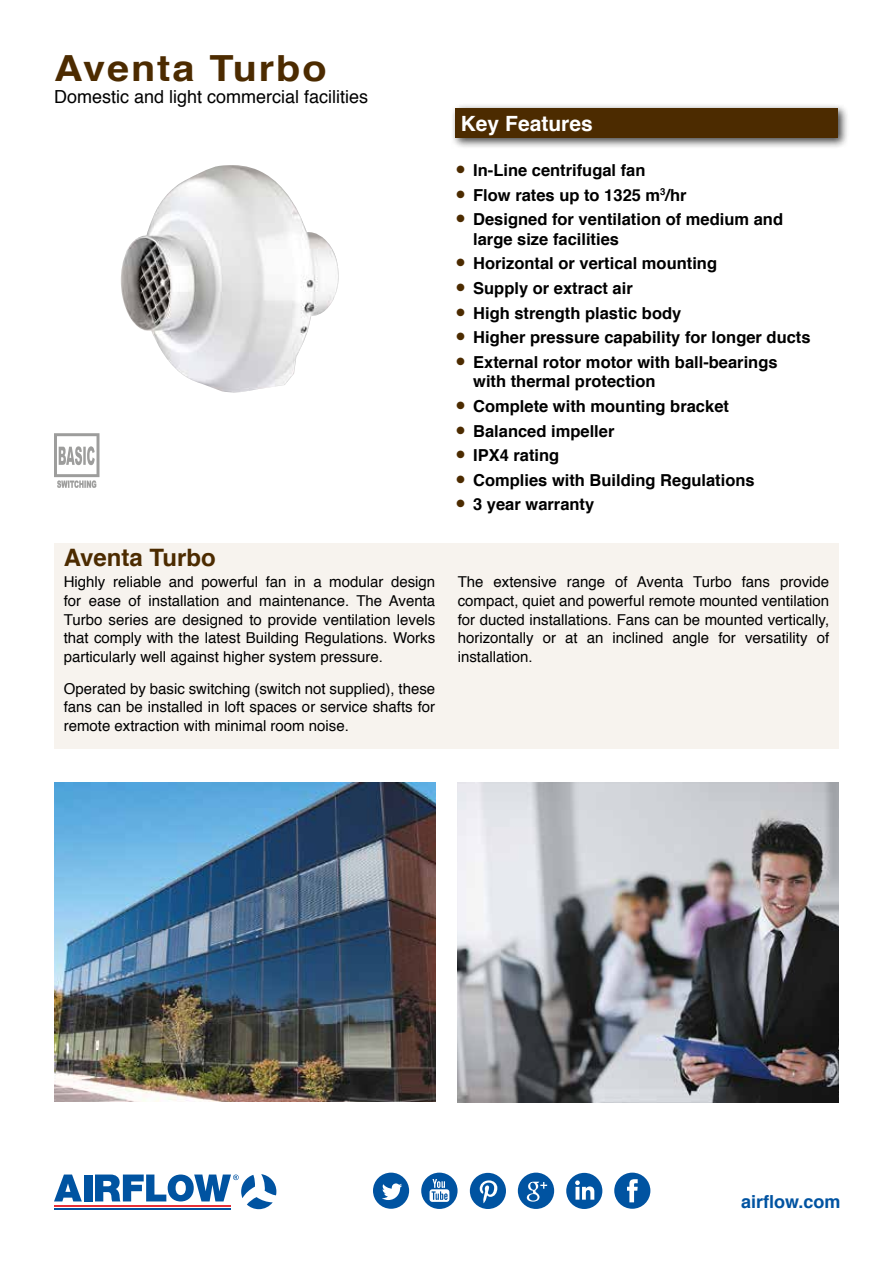
<style>
.page{position:relative;width:893px;height:1263px;background:#fff}
.page>*{position:absolute;margin:0;border:0;box-sizing:border-box;transform-origin:0 0}
.t1{font:700 36px "Helvetica";letter-spacing:.05em;color:#4c2b00;scale:1.1 1}
.t2{font:700 24px "Helvetica";color:#4c2b00}
.t3{font:700 21px "Helvetica";color:#fff}
.t4{font:18px "Helvetica";color:#000}
.t5{font:700 18px "Helvetica";color:#0053a1}
.t6{font:700 16.5px/19.5px "Helvetica";color:#000}
.t7{font:15px/18.8px "Helvetica";color:#000;text-align:justify}
</style>
<div class="page">
<svg style="left:614px;top:1172px;width:36px;height:37px"></svg>
<svg style="left:373px;top:1172px;width:36px;height:37px"></svg>
<svg style="left:470px;top:1173px;width:36px;height:36px"></svg>
<svg style="left:518px;top:1172px;width:36px;height:37px"></svg>
<svg style="left:566px;top:1173px;width:36px;height:36px"></svg>
<svg style="left:421px;top:1172px;width:37px;height:37px"></svg>
<svg style="left:54px;top:1174px;width:28px;height:27px"></svg>
<div style="left:84px;top:1174px;width:9px;height:27px;background:#0053a1"></div>
<hr style="left:54px;top:1205px;width:177px;height:1px;background:#e73037">
<hr style="left:54px;top:1208px;width:177px;height:1px;background:#0053a1">
<svg style="left:95px;top:1174px;width:181px;height:35px"></svg>
<div style="left:450px;top:103px;width:399px;height:46px;background:#000;opacity:.75"></div>
<div style="left:455px;top:108px;width:383px;height:30px;background:#4c2b00"></div>
<img style="left:121px;top:165px;width:218px;height:228px">
<div style="left:54px;top:543px;width:785px;height:205px;background:#f7f3ee"></div>
<svg style="left:54px;top:433px;width:45px;height:55px"></svg>
<img style="left:458px;top:782px;width:381px;height:320px">
<img style="left:54px;top:782px;width:381px;height:319px">
<h1 class="t1" style="left:54px;top:39px;width:249px">Aventa Turbo</h1>
<p class="t4" style="left:54px;top:82px;width:316px">Domestic and light commercial facilities</p>
<h2 class="t2" style="left:64px;top:538px;width:154px">Aventa Turbo</h2>
<p class="t7" style="left:64px;top:573px;width:373px">Highly reliable and powerful fan in a modular design for ease of installation and maintenance. The Aventa Turbo series are designed to provide ventilation levels that comply with the latest Building Regulations. Works particularly well against higher system pressure.</p>
<p class="t7" style="left:64px;top:679px;width:373px">Operated by basic switching (switch not supplied), these fans can be installed in loft spaces or service shafts for remote extraction with minimal room noise.</p>
<h3 class="t3" style="left:461px;top:107px;width:133px">Key Features</h3>
<p class="t6" style="left:457px;top:161px;width:191px"><sup>●</sup> In-Line centrifugal fan</p>
<p class="t6" style="left:457px;top:185px;width:232px"><sup>●</sup> Flow rates up to 1325 m<sup>3</sup>/hr</p>
<p class="t6" style="left:473px;top:210px;width:311px;text-indent:-17px"><sup>●</sup> Designed for ventilation of medium and large size facilities</p>
<p class="t6" style="left:457px;top:254px;width:262px"><sup>●</sup> Horizontal or vertical mounting</p>
<p class="t6" style="left:457px;top:279px;width:178px"><sup>●</sup> Supply or extract air</p>
<p class="t6" style="left:457px;top:303px;width:226px"><sup>●</sup> High strength plastic body</p>
<p class="t6" style="left:457px;top:328px;width:356px"><sup>●</sup> Higher pressure capability for longer ducts</p>
<p class="t6" style="left:473px;top:352px;width:306px;text-indent:-17px"><sup>●</sup> External rotor motor with ball-bearings with thermal protection</p>
<p class="t6" style="left:457px;top:397px;width:274px"><sup>●</sup> Complete with mounting bracket</p>
<p class="t6" style="left:457px;top:421px;width:159px"><sup>●</sup> Balanced impeller</p>
<p class="t6" style="left:457px;top:446px;width:104px"><sup>●</sup> IPX4 rating</p>
<p class="t6" style="left:457px;top:470px;width:300px"><sup>●</sup> Complies with Building Regulations</p>
<p class="t6" style="left:457px;top:495px;width:139px"><sup>●</sup> 3 year warranty</p>
<p class="t7" style="left:458px;top:573px;width:373px">The extensive range of Aventa Turbo fans provide compact, quiet and powerful remote mounted ventilation for ducted installations. Fans can be mounted vertically, horizontally or at an inclined angle for versatility of installation.</p>
<p class="t5" style="left:741px;top:1187px;width:101px">airflow.com</p>
</div>
